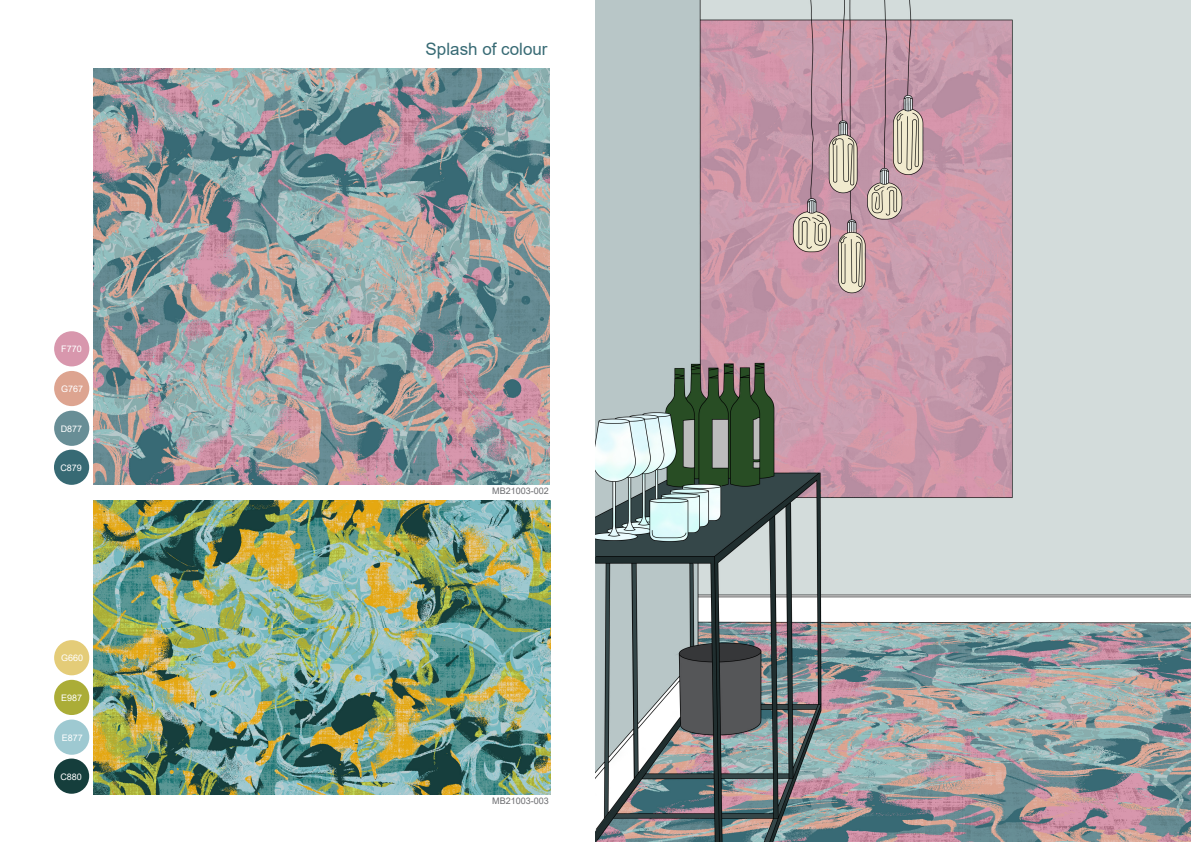
<style>
.page{position:relative;width:1191px;height:842px;background:#fff}
.page>*{position:absolute;margin:0;border:0;box-sizing:border-box;transform-origin:0 0}
.t1{font:17px "Arial";color:#376a74}
.t2{font:9px "Arial";color:#fff}
.t3{font:9px "Arial";color:#6c6d70}
</style>
<div class="page">
<img style="left:595px;top:0;width:596px;height:842px">
<img style="left:94px;top:68px;width:456px;height:417px">
<img style="left:94px;top:500px;width:456px;height:294px">
<div style="left:54px;top:680px;width:35px;height:35px;background:#abad37;border-radius:50%"></div>
<div style="left:54px;top:371px;width:35px;height:35px;background:#dda490;border-radius:50%"></div>
<div style="left:54px;top:640px;width:35px;height:35px;background:#e4cc78;border-radius:50%"></div>
<div style="left:54px;top:331px;width:35px;height:35px;background:#d897ad;border-radius:50%"></div>
<div style="left:54px;top:758px;width:35px;height:36px;background:#153e3c;border-radius:50%"></div>
<div style="left:54px;top:450px;width:35px;height:35px;background:#376a74;border-radius:50%"></div>
<div style="left:54px;top:719px;width:35px;height:36px;background:#9ec9d1;border-radius:50%"></div>
<div style="left:54px;top:411px;width:35px;height:35px;background:#688e96;border-radius:50%"></div>
<p class="t2" style="left:61px;top:343px;width:22px">F770</p>
<p class="t2" style="left:61px;top:383px;width:24px">G767</p>
<p class="t2" style="left:61px;top:423px;width:23px">D877</p>
<p class="t2" style="left:60px;top:462px;width:23px">C879</p>
<p class="t2" style="left:61px;top:652px;width:24px">G660</p>
<p class="t2" style="left:61px;top:691px;width:23px">E987</p>
<p class="t2" style="left:62px;top:732px;width:23px">E877</p>
<p class="t2" style="left:60px;top:771px;width:23px">C880</p>
<p class="t1" style="left:425px;top:38px;width:123px">Splash of colour</p>
<p class="t3" style="left:492px;top:485px;width:58px">MB21003-002</p>
<p class="t3" style="left:492px;top:795px;width:58px">MB21003-003</p>
</div>
